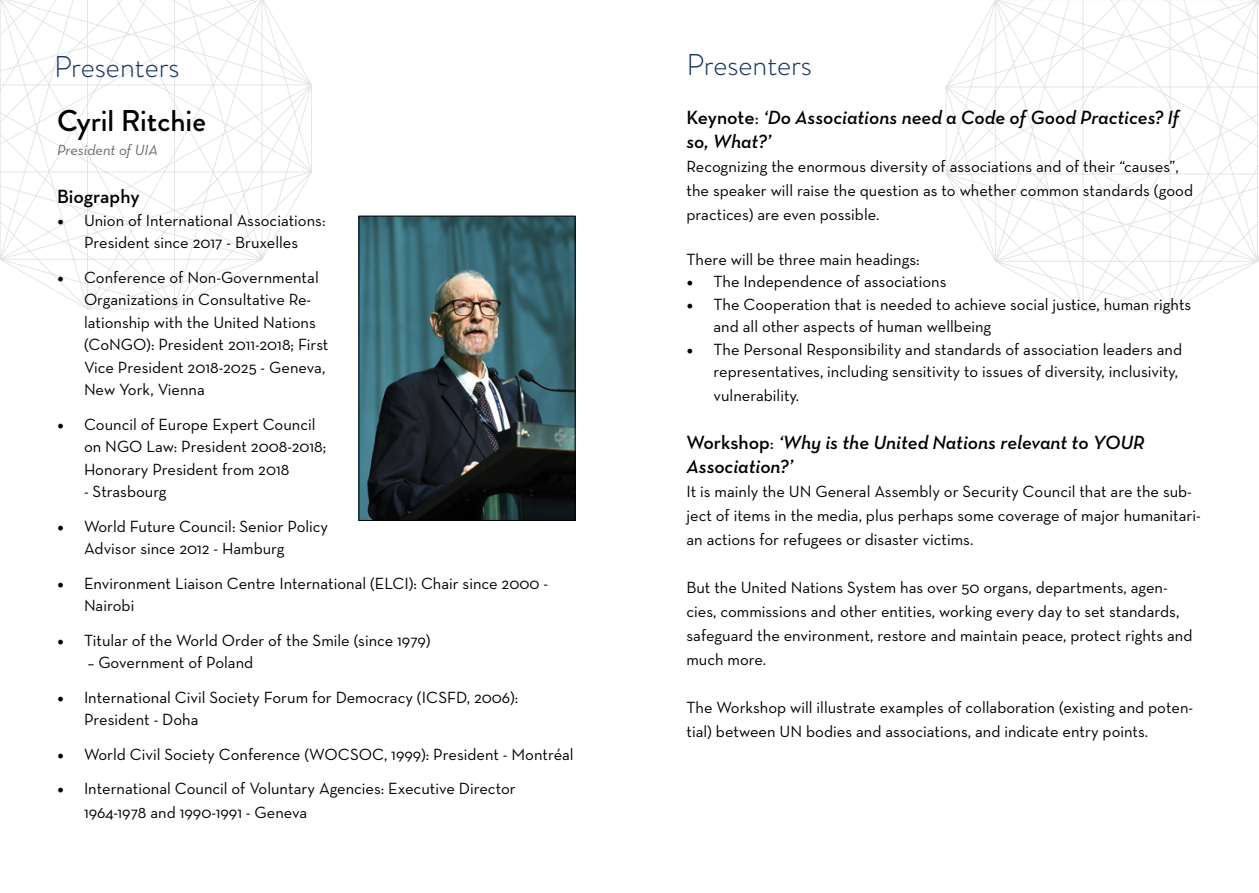
<style>
.page{position:relative;width:1259px;height:893px;background:#fff}
.page>*{position:absolute;margin:0;border:0;box-sizing:border-box;transform-origin:0 0}
.t1{font:300 30px "Brandon Grotesque";color:#1b3764}
.t2{font:500 30px "Brandon Grotesque";color:#000}
.t3{font:italic 600 19.5px/24px "Neutra Text Exp";color:#000101}
.t4{font:600 19.5px "Neutra Text Exp";color:#000101}
.t5{font:16.5px/22.5px "Neutra Text Exp";color:#000101}
.t6{font:italic 15px "Neutra Text Exp";color:#666767}
.s1{font-family:"Minion Pro";font-size:18px;color:#000}
.s2{font-style:normal}
.s3{font-weight:400;font-style:normal}
</style>
<div class="page">
<svg style="left:945px;top:0;width:314px;height:312px"></svg>
<svg style="left:0;top:0;width:312px;height:310px"></svg>
<img style="left:361px;top:218px;width:212px;height:301px">
<div style="left:359px;top:216px;width:216px;height:305px;border:1px solid #000101"></div>
<h1 class="t1" style="left:54px;top:46px;width:127px">Presenters</h1>
<h1 class="t2" style="left:57px;top:100px;width:150px">Cyril Ritchie</h1>
<p class="t6" style="left:57px;top:141px;width:102px">President of UIA</p>
<p class="t4" style="left:57px;top:184px;width:84px">Biography</p>
<p class="t5" style="left:57px;top:209px;width:270px;text-align:center"><span class="s1">•</span> Union of International Associations:<br>President since 2017 - Bruxelles</p>
<p class="t5" style="left:84px;top:266px;width:246px;text-indent:-27px"><span class="s1">•</span> Conference of Non-Governmental<br>Organizations in Consultative Re&shy;lationship with the United Nations (CoNGO): President 2011-2018; First<br>Vice President 2018-2025 - Geneva,<br>New York, Vienna</p>
<p class="t5" style="left:84px;top:413px;width:244px;text-indent:-27px"><span class="s1">•</span> Council of Europe Expert Council on NGO Law: President 2008-2018;<br>Honorary President from 2018</p>
<p class="t5" style="left:84px;top:480px;width:84px">- Strasbourg</p>
<p class="t5" style="left:84px;top:515px;width:246px;text-indent:-27px"><span class="s1">•</span> World Future Council: Senior Policy<br>Advisor since 2012 - Hamburg</p>
<p class="t5" style="left:84px;top:572px;width:466px;text-indent:-27px"><span class="s1">•</span> Environment Liaison Centre International (ELCI): Chair since 2000 -<br>Nairobi</p>
<p class="t5" style="left:57px;top:629px;width:375px"><span class="s1">•</span> Titular of the World Order of the Smile (since 1979)</p>
<p class="t5" style="left:88px;top:651px;width:167px">– Government of Poland</p>
<p class="t5" style="left:84px;top:686px;width:436px;text-indent:-27px"><span class="s1">•</span> International Civil Society Forum for Democracy (ICSFD, 2006):<br>President - Doha</p>
<p class="t5" style="left:57px;top:743px;width:518px"><span class="s1">•</span> World Civil Society Conference (WOCSOC, 1999): President - Montréal</p>
<p class="t5" style="left:84px;top:776px;width:433px;line-height:24px;text-indent:-27px"><span class="s1">•</span> International Council of Voluntary Agencies: Executive Director<br>1964-1978 and 1990-1991 - Geneva</p>
<h1 class="t1" style="left:686px;top:44px;width:127px">Presenters</h1>
<p class="t3" style="left:686px;top:105px;width:494px"><span class="s2">Keynote</span><span class="s3">:</span> ‘Do Associations need a Code of Good Practices? If so, What?’</p>
<p class="t5" style="left:686px;top:154px;width:508px;line-height:24px">Recognizing the enormous diversity of associations and of their “causes”, the speaker will raise the question as to whether common standards (good practices) are even possible.</p>
<p class="t5" style="left:686px;top:247px;width:235px">There will be three main headings:</p>
<p class="t5" style="left:686px;top:270px;width:261px"><span class="s1">•</span> The Independence of associations</p>
<p class="t5" style="left:713px;top:292px;width:479px;text-indent:-27px"><span class="s1">•</span> The Cooperation that is needed to achieve social justice, human rights and all other aspects of human wellbeing</p>
<p class="t5" style="left:686px;top:337px;width:497px;text-align:right"><span class="s1">•</span> The Personal Responsibility and standards of association leaders and representatives, including sensitivity to issues of diversity, inclusivity,</p>
<p class="t5" style="left:713px;top:384px;width:87px">vulnerability.</p>
<p class="t3" style="left:686px;top:430px;width:460px"><span class="s2">Workshop</span><span class="s3">:</span> ‘Why is the United Nations relevant to YOUR<br>Association?’</p>
<p class="t5" style="left:686px;top:479px;width:516px;line-height:24px">It is mainly the UN General Assembly or Security Council that are the sub&shy;ject of items in the media, plus perhaps some coverage of major humanitari&shy;an actions for refugees or disaster victims.</p>
<p class="t5" style="left:686px;top:575px;width:507px;line-height:24px">But the United Nations System has over 50 organs, departments, agen&shy;cies, commissions and other entities, working every day to set standards, safeguard the environment, restore and maintain peace, protect rights and much more.</p>
<p class="t5" style="left:686px;top:695px;width:508px;line-height:24px">The Workshop will illustrate examples of collaboration (existing and poten&shy;tial) between UN bodies and associations, and indicate entry points.</p>
</div>
